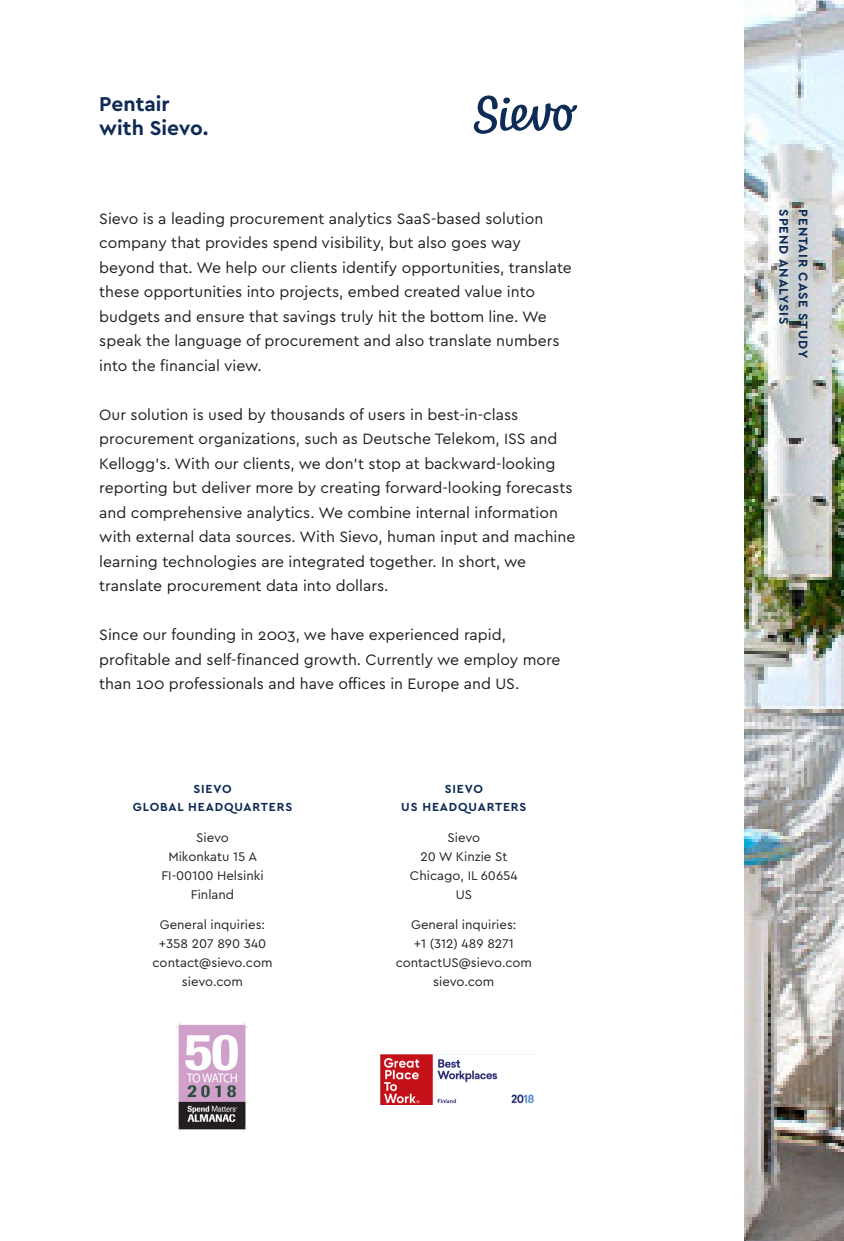
<style>
.page{position:relative;width:844px;height:1241px;background:#fff}
.page>*{position:absolute;margin:0;border:0;box-sizing:border-box;transform-origin:0 0}
.headline2{font:700 21px "Cera PRO";color:#0d2b55}
.running_text{font:15.75px/24.5px "Cera PRO";color:#231f20}
.t1{font:13.12px/19.2px "Cera PRO";color:#231f20;text-align:center}
.t2{font:700 13.12px "Cera PRO";letter-spacing:.07em;color:#0d2b55}
.t3{font:700 12.25px/17.5px "Cera PRO";letter-spacing:.07em;color:#0d2b55;text-align:center}
</style>
<div class="page">
<img style="left:744px;top:0;width:99px;height:1240px">
<svg style="left:473px;top:95px;width:104px;height:39px"></svg>
<img style="left:380px;top:1054px;width:158px;height:50px">
<img style="left:177px;top:1022px;width:70px;height:109px">
<p class="headline2" style="left:99px;top:90px;width:72px">Pentair</p>
<p class="headline2" style="left:99px;top:114px;width:111px">with Sievo.</p>
<p class="running_text" style="left:99px;top:205px;width:474px">Sievo is a leading procurement analytics SaaS-based solution company that provides spend visibility, but also goes way beyond that. We help our clients identify opportunities, translate these opportunities into projects, embed created value into budgets and ensure that savings truly hit the bottom line. We speak the language of procurement and also translate numbers into the financial view.</p>
<p class="running_text" style="left:99px;top:401px;width:477px">Our solution is used by thousands of users in best-in-class procurement organizations, such as Deutsche Telekom, ISS and Kellogg’s. With our clients, we don’t stop at backward-looking reporting but deliver more by creating forward-looking forecasts and comprehensive analytics. We combine internal information with external data sources. With Sievo, human input and machine learning technologies are integrated together. In short, we translate procurement data into dollars.</p>
<p class="running_text" style="left:99px;top:622px;width:462px">Since our founding in 2003, we have experienced rapid, profitable and self-financed growth. Currently we employ more than 100 professionals and have offices in Europe and US.</p>
<p class="t3" style="left:133px;top:779px;width:161px">SIEVO<br>GLOBAL HEADQUARTERS</p>
<p class="t1" style="left:161px;top:826px;width:104px">Sievo<br>Mikonkatu 15 A<br>FI-00100 Helsinki<br>Finland</p>
<p class="t1" style="left:152px;top:913px;width:121px">General inquiries: +358 207 890 340 contact@sievo.com sievo.com</p>
<p class="t3" style="left:401px;top:779px;width:127px">SIEVO<br>US HEADQUARTERS</p>
<p class="t1" style="left:410px;top:826px;width:109px">Sievo<br>20 W Kinzie St<br>Chicago, IL 60654<br>US</p>
<p class="t1" style="left:395px;top:913px;width:138px">General inquiries:<br>+1 (312) 489 8271 contactUS@sievo.com sievo.com</p>
<p class="t2" style="left:792px;top:209px;width:116px;rotate:90deg">SPEND ANALYSIS</p>
<p class="t2" style="left:811px;top:209px;width:150px;rotate:90deg">PENTAIR CASE STUDY</p>
</div>
